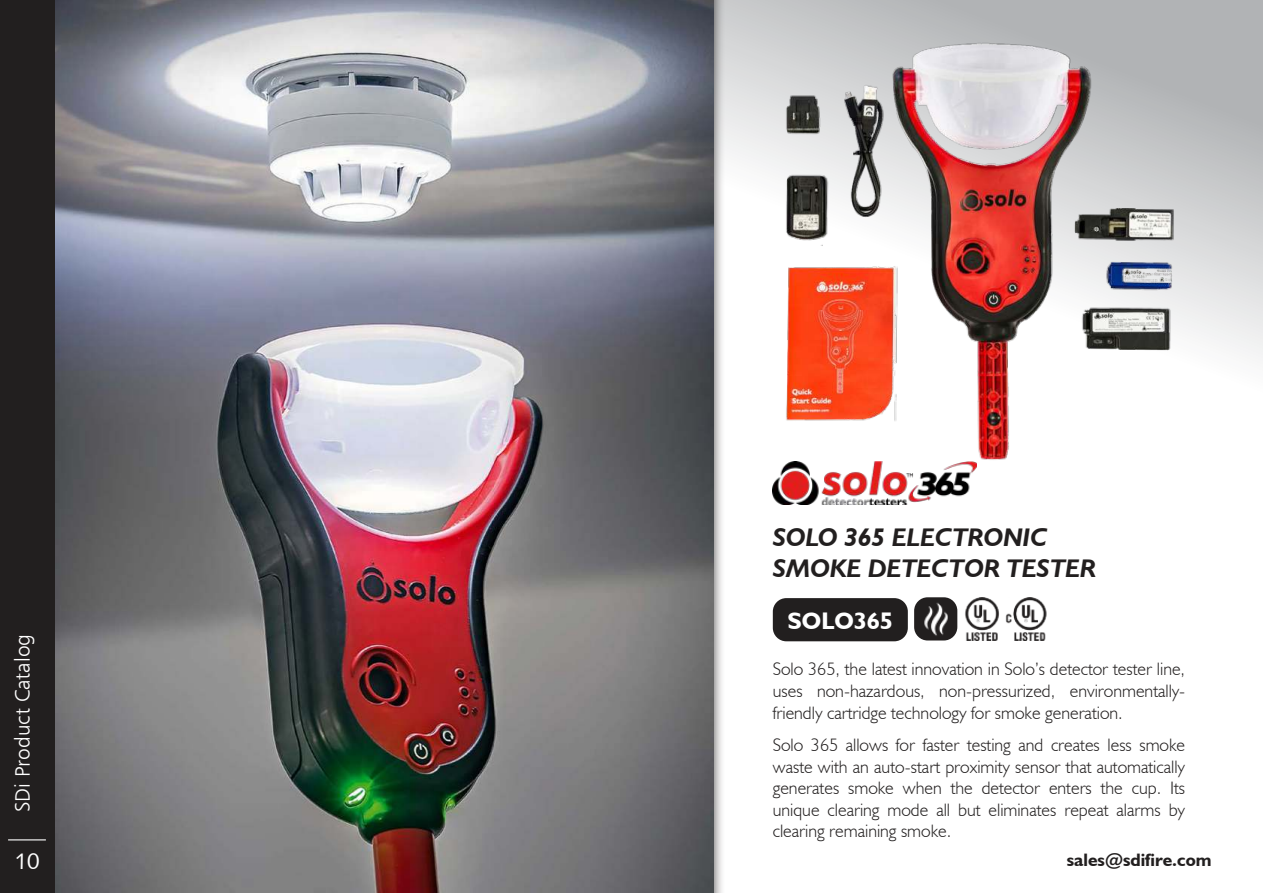
<style>
.page{position:relative;width:1263px;height:893px;background:#fff}
.page>*{position:absolute;margin:0;border:0;box-sizing:border-box;transform-origin:0 0}
.t1{font:italic 700 25.5px/30.6px "Humanist 521 BT";color:#221f1f}
.t2{font:700 24px "Humanist 521 BT";color:#fff}
.t3{font:22.5px "Humanist 531 BT Roman A";color:#fff}
.t4{font:21px "Humanist 777 BT Light B";color:#fff}
.t5{font:300 18px/21.6px "Humanist 521 BT";color:#221f1f;text-align:justify}
.t6{font:700 18px "Humanist 521 BT";color:#221f1f}
</style>
<div class="page">
<svg style="left:724px;top:0;width:539px;height:496px"></svg>
<img style="left:54px;top:0;width:659px;height:893px">
<div style="left:0;top:0;width:54px;height:893px;background:#221f1f"></div>
<hr style="left:8px;top:839px;width:38px;height:1px;background:#fff">
<div style="left:773px;top:598px;width:135px;height:43px;background:#221f1f;border-radius:14px"></div>
<img style="left:773px;top:483px;width:204px;height:22px">
<img style="left:762px;top:10px;width:440px;height:473px">
<img style="left:965px;top:598px;width:34px;height:43px">
<img style="left:1005px;top:598px;width:42px;height:43px">
<img style="left:914px;top:597px;width:43px;height:43px">
<p class="t4" style="left:14px;top:812px;width:180px;rotate:-90deg">SDi Product Catalog</p>
<p class="t3" style="left:14px;top:852px;width:27px">10</p>
<h1 class="t1" style="left:773px;top:524px;width:325px">SOLO 365 ELECTRONIC<br>SMOKE DETECTOR TESTER</h1>
<h2 class="t2" style="left:788px;top:606px;width:107px">SOLO365</h2>
<p class="t5" style="left:773px;top:660px;width:414px">Solo 365, the latest innovation in Solo’s detector tester line, uses non-hazardous, non-pressurized, environmentally&shy;friendly cartridge technology for smoke generation.</p>
<p class="t5" style="left:773px;top:736px;width:414px">Solo 365 allows for faster testing and creates less smoke waste with an auto-start proximity sensor that automatically generates smoke when the detector enters the cup. Its unique clearing mode all but eliminates repeat alarms by clearing remaining smoke.</p>
<p class="t6" style="left:1067px;top:849px;width:146px">sales@sdifire.com</p>
</div>
